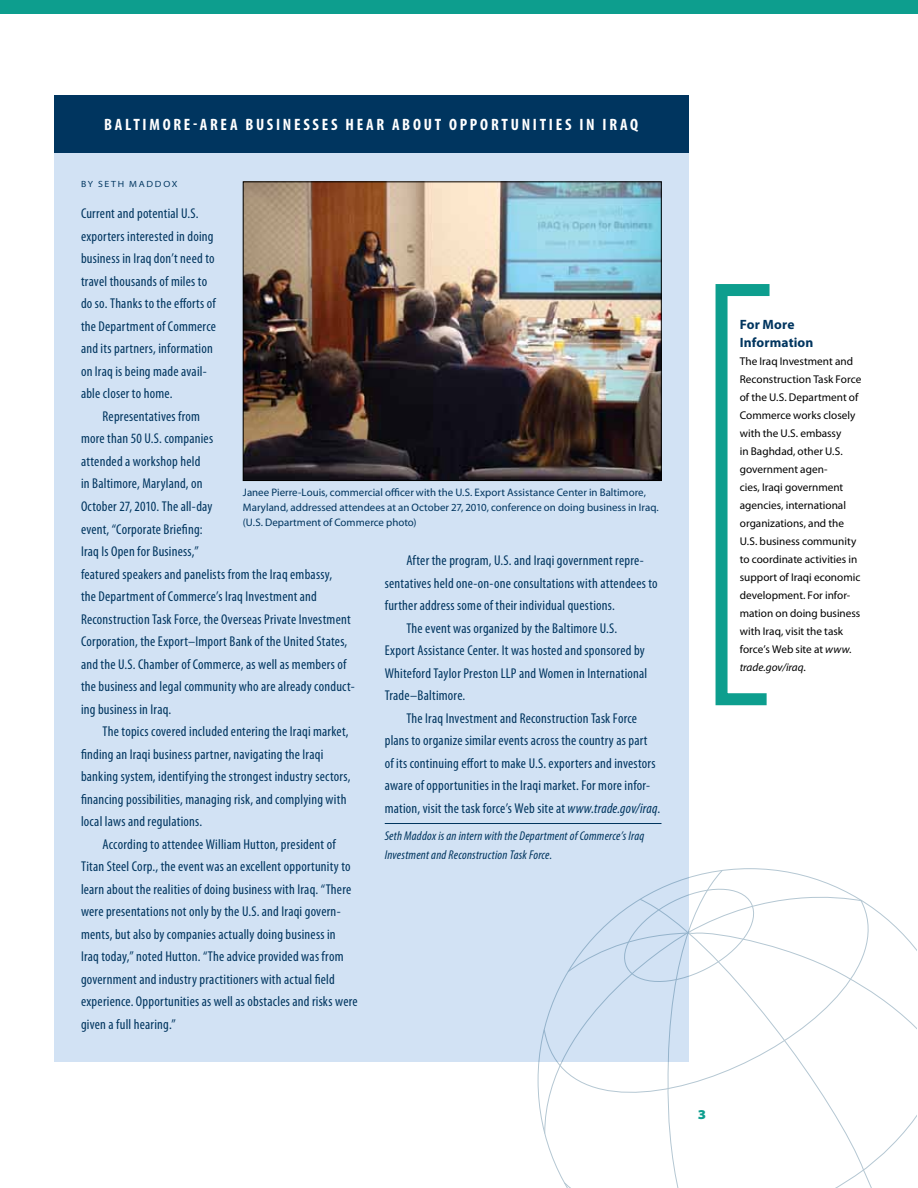
<style>
.page{position:relative;width:918px;height:1188px;background:#fff}
.page>*{position:absolute;margin:0;border:0;box-sizing:border-box;transform-origin:0 0}
.t1{font:700 condensed 16.5px "Myriad Pro";letter-spacing:.165em;color:#fff}
.t2{font:condensed 14.25px/22.5px "Myriad Pro";letter-spacing:.015em;color:#00355f}
.t3{font:700 13.5px/18px "Myriad Pro";letter-spacing:.01em;color:#00355f}
.t4{font:900 semi-expanded 13.5px "Myriad Pro";color:#0d9e8e}
.t5{font:italic condensed 12.75px/18.8px "Myriad Pro";letter-spacing:.015em;color:#00355f}
.t6{font:11.25px/18px "Myriad Pro";color:#000}
.t7{font:10.8px/15px "Myriad Pro";color:#00355f}
.t8{font:semi-expanded 9px "Myriad Pro";letter-spacing:.19em;color:#00355f}
.s1{font-style:italic}
</style>
<div class="page">
<div style="left:0;top:0;width:918px;height:14px;background:#0d9e8e"></div>
<svg style="left:715px;top:284px;width:55px;height:422px"></svg>
<div style="left:54px;top:95px;width:634px;height:59px;background:#00355f"></div>
<div style="left:54px;top:154px;width:634px;height:908px;background:#d2e2f4"></div>
<hr style="left:385px;top:823px;width:277px;height:1px;background:#00355f">
<img style="left:245px;top:184px;width:415px;height:295px">
<div style="left:243px;top:182px;width:419px;height:299px;border:1px solid #000"></div>
<svg style="left:538px;top:868px;width:379px;height:320px"></svg>
<p class="t1" style="left:104px;top:116px;width:173px">BALTI MORE-AREA BUSINESSES</p>
<p class="t1" style="left:346px;top:116px;width:212px">HEAR ABOUT OPPORTUNITIES</p>
<p class="t1" style="left:579px;top:116px;width:60px">IN IRAQ</p>
<p class="t8" style="left:81px;top:179px;width:98px">BY SETH MADDOX</p>
<p class="t2" style="left:81px;top:203px;width:136px">Current and potential U.S. exporters interested in doing business in Iraq don’t need to travel thousands of miles to do so. Thanks to the efforts of the Department of Commerce and its partners, information on Iraq is being made avail&shy;able closer to home.</p>
<p class="t2" style="left:81px;top:405px;width:275px;text-indent:22px">Representatives from<br>more than 50 U.S. companies<br>attended a workshop held<br>in Baltimore, Maryland, on<br>October 27, 2010. The all-day<br>event, “Corporate Briefing:<br>Iraq Is Open for Business,”<br>featured speakers and panelists from the Iraq embassy,<br>the Department of Commerce’s Iraq Investment and Reconstruction Task Force, the Overseas Private Investment Corporation, the Export–Import Bank of the United States, and the U.S. Chamber of Commerce, as well as members of the business and legal community who are already conduct&shy;ing business in Iraq.</p>
<p class="t2" style="left:81px;top:720px;width:271px;text-indent:22px">The topics covered included entering the Iraqi market, finding an Iraqi business partner, navigating the Iraqi banking system, identifying the strongest industry sectors, financing possibilities, managing risk, and complying with local laws and regulations.</p>
<p class="t2" style="left:81px;top:833px;width:278px;text-indent:22px">According to attendee William Hutton, president of Titan Steel Corp., the event was an excellent opportunity to learn about the realities of doing business with Iraq. “There were presentations not only by the U.S. and Iraqi govern&shy;ments, but also by companies actually doing business in<br>Iraq today,” noted Hutton. “The advice provided was from government and industry practitioners with actual field experience. Opportunities as well as obstacles and risks were given a full hearing.”</p>
<p class="t7" style="left:243px;top:485px;width:417px">Janee Pierre-Louis, commercial officer with the U.S. Export Assistance Center in Baltimore,<br>Maryland, addressed attendees at an October 27, 2010, conference on doing business in Iraq. (U.S. Department of Commerce photo)</p>
<p class="t2" style="left:406px;top:549px;width:239px">After the program, U.S. and Iraqi government repre-</p>
<p class="t2" style="left:385px;top:572px;width:275px">sentatives held one-on-one consultations with attendees to</p>
<p class="t2" style="left:385px;top:594px;width:232px">further address some of their individual questions.</p>
<p class="t2" style="left:406px;top:617px;width:212px">The event was organized by the Baltimore U.S.</p>
<p class="t2" style="left:385px;top:639px;width:262px">Export Assistance Center. It was hosted and sponsored by</p>
<p class="t2" style="left:385px;top:662px;width:264px">Whiteford Taylor Preston LLP and Women in International</p>
<p class="t2" style="left:385px;top:684px;width:82px">Trade–Baltimore.</p>
<p class="t2" style="left:406px;top:707px;width:232px">The Iraq Investment and Reconstruction Task Force</p>
<p class="t2" style="left:385px;top:729px;width:264px">plans to organize similar events across the country as part</p>
<p class="t2" style="left:385px;top:752px;width:272px">of its continuing effort to make U.S. exporters and investors</p>
<p class="t2" style="left:385px;top:774px;width:267px">aware of opportunities in the Iraqi market. For more infor-</p>
<p class="t2" style="left:385px;top:797px;width:277px">mation, visit the task force’s Web site at <span class="s1">www.trade.gov/iraq</span>.</p>
<p class="t5" style="left:385px;top:827px;width:261px">Seth Maddox is an intern with the Department of Commerce’s Iraq<br>Investment and Reconstruction Task Force.</p>
<p class="t3" style="left:740px;top:316px;width:75px">For More<br>Information</p>
<p class="t6" style="left:740px;top:352px;width:123px">The Iraq Investment and<br>Reconstruction Task Force of the U.S. Department of<br>Commerce works closely with the U.S. embassy<br>in Baghdad, other U.S. government agen-<br>cies, Iraqi government agencies, international organizations, and the<br>U.S. business community to coordinate activities in support of Iraqi economic development. For infor&shy;mation on doing business with Iraq, visit the task force’s Web site at <span class="s1">www. trade.gov/iraq</span>.</p>
<p class="t4" style="left:698px;top:1107px;width:10px">3</p>
</div>
